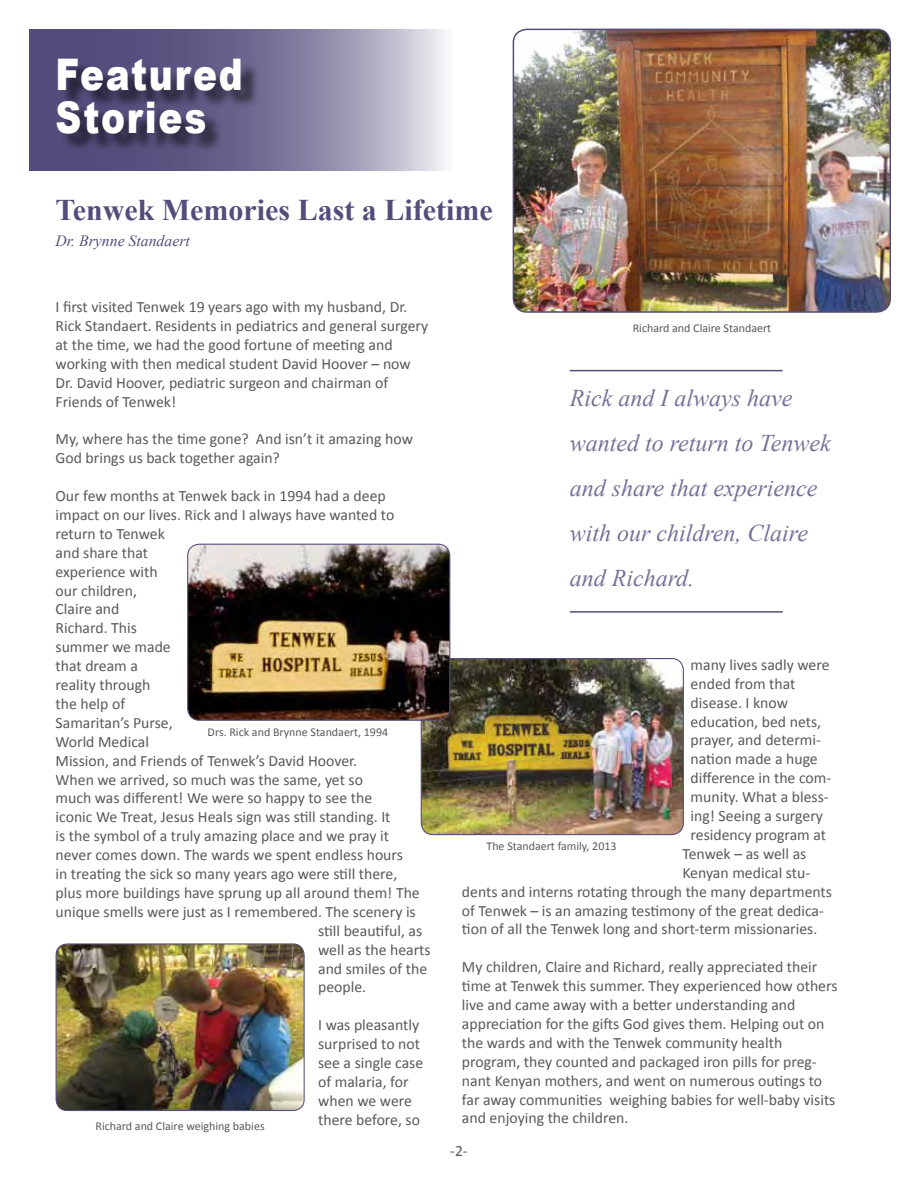
<style>
.page{position:relative;width:918px;height:1188px;background:#fff}
.page>*{position:absolute;margin:0;border:0;box-sizing:border-box;transform-origin:0 0}
.t1{font:900 43.5px/43.2px "Arial";letter-spacing:.05em;color:#fff;scale:.83 1}
.t2{font:700 30px "Times New Roman";color:#544d7c}
.t3{font:italic 24px/45px "Times New Roman";color:#767197}
.t4{font:15.75px/18.9px "Calibri";color:#58595b}
.t5{font:italic 15.75px "Times New Roman";color:#544d7c}
.t6{font:12px "Calibri";color:#58595b}
</style>
<div class="page">
<svg style="left:29px;top:29px;width:416px;height:141px;background:#8b86a6"></svg>
<div style="left:59px;top:61px;width:200px;height:92px;background:#000;opacity:.6"></div>
<img style="left:421px;top:659px;width:262px;height:176px">
<div style="left:421px;top:658px;width:263px;height:177px;border:1px solid #544d7c;border-radius:12px"></div>
<img style="left:513px;top:29px;width:376px;height:283px">
<div style="left:513px;top:29px;width:378px;height:284px;border:2px solid #544d7c;border-radius:14px"></div>
<img style="left:188px;top:544px;width:262px;height:176px">
<div style="left:187px;top:544px;width:263px;height:177px;border:1px solid #544d7c;border-radius:12px"></div>
<img style="left:56px;top:944px;width:248px;height:167px">
<div style="left:56px;top:943px;width:249px;height:168px;border:1px solid #544d7c;border-radius:11px"></div>
<hr style="left:570px;top:370px;width:213px;height:1px;background:#544d7c">
<hr style="left:570px;top:611px;width:213px;height:2px;background:#544d7c">
<h1 class="t1" style="left:56px;top:52px;width:227px">Featured<br>Stories</h1>
<h2 class="t2" style="left:56px;top:190px;width:439px">Tenwek Memories Last a Lifetime</h2>
<p class="t5" style="left:56px;top:230px;width:136px">Dr. Brynne Standaert</p>
<p class="t4" style="left:56px;top:297px;width:374px">I first visited Tenwek 19 years ago with my husband, Dr.<br>Rick Standaert. Residents in pediatrics and general surgery at the time, we had the good fortune of meeting and working with then medical student David Hoover – now Dr. David Hoover, pediatric surgeon and chairman of Friends of Tenwek!</p>
<p class="t4" style="left:56px;top:430px;width:359px">My, where has the time gone? And isn’t it amazing how<br>God brings us back together again?</p>
<p class="t4" style="left:56px;top:486px;width:332px">Our few months at Tenwek back in 1994 had a deep</p>
<p class="t4" style="left:56px;top:505px;width:340px">impact on our lives. Rick and I always have wanted to</p>
<p class="t4" style="left:56px;top:524px;width:111px">return to Tenwek</p>
<p class="t4" style="left:56px;top:543px;width:94px">and share that</p>
<p class="t4" style="left:56px;top:562px;width:104px">experience with</p>
<p class="t4" style="left:56px;top:581px;width:83px">our children,</p>
<p class="t4" style="left:56px;top:600px;width:65px">Claire and</p>
<p class="t4" style="left:56px;top:619px;width:83px">Richard. This</p>
<p class="t4" style="left:56px;top:638px;width:117px">summer we made</p>
<p class="t4" style="left:56px;top:657px;width:84px">that dream a</p>
<p class="t4" style="left:56px;top:675px;width:96px">reality through</p>
<p class="t4" style="left:56px;top:694px;width:71px">the help of</p>
<p class="t4" style="left:56px;top:713px;width:119px">Samaritan’s Purse,</p>
<p class="t4" style="left:56px;top:732px;width:95px">World Medical</p>
<p class="t4" style="left:56px;top:751px;width:303px">Mission, and Friends of Tenwek’s David Hoover.</p>
<p class="t4" style="left:56px;top:770px;width:309px">When we arrived, so much was the same, yet so</p>
<p class="t4" style="left:56px;top:789px;width:318px">much was different! We were so happy to see the</p>
<p class="t4" style="left:56px;top:808px;width:337px">iconic We Treat, Jesus Heals sign was still standing. It</p>
<p class="t4" style="left:56px;top:827px;width:335px">is the symbol of a truly amazing place and we pray it</p>
<p class="t4" style="left:56px;top:846px;width:349px">never comes down. The wards we spent endless hours</p>
<p class="t4" style="left:56px;top:864px;width:343px">in treating the sick so many years ago were still there,</p>
<p class="t4" style="left:56px;top:883px;width:366px">plus more buildings have sprung up all around them! The</p>
<p class="t4" style="left:56px;top:902px;width:362px">unique smells were just as I remembered. The scenery is</p>
<p class="t4" style="left:318px;top:921px;width:106px">still beautiful, as</p>
<p class="t4" style="left:318px;top:940px;width:114px">well as the hearts</p>
<p class="t4" style="left:318px;top:959px;width:111px">and smiles of the</p>
<p class="t4" style="left:318px;top:978px;width:50px">people.</p>
<p class="t4" style="left:318px;top:1016px;width:107px">I was pleasantly surprised to not see a single case of malaria, for when we were there before, so</p>
<p class="t6" style="left:208px;top:724px;width:182px">Drs. Rick and Brynne Standaert, 1994</p>
<p class="t6" style="left:96px;top:1118px;width:171px">Richard and Claire weighing babies</p>
<p class="t6" style="left:633px;top:320px;width:140px">Richard and Claire Standaert</p>
<h3 class="t3" style="left:570px;top:375px;width:262px">Rick and I always have wanted to return to Tenwek and share that experience with our children, Claire and Richard.</h3>
<p class="t4" style="left:691px;top:655px;width:140px">many lives sadly were</p>
<p class="t4" style="left:691px;top:674px;width:106px">ended from that</p>
<p class="t4" style="left:691px;top:693px;width:99px">disease. I know</p>
<p class="t4" style="left:691px;top:712px;width:132px">education, bed nets,</p>
<p class="t4" style="left:691px;top:731px;width:132px">prayer, and determi-</p>
<p class="t4" style="left:691px;top:750px;width:129px">nation made a huge</p>
<p class="t4" style="left:691px;top:769px;width:142px">difference in the com-</p>
<p class="t4" style="left:691px;top:788px;width:140px">munity. What a bless-</p>
<p class="t4" style="left:691px;top:806px;width:134px">ing! Seeing a surgery</p>
<p class="t4" style="left:691px;top:825px;width:137px">residency program at</p>
<p class="t4" style="left:682px;top:844px;width:126px">Tenwek – as well as</p>
<p class="t4" style="left:682px;top:863px;width:129px">Kenyan medical stu-</p>
<p class="t4" style="left:462px;top:882px;width:372px">dents and interns rotating through the many departments</p>
<p class="t4" style="left:462px;top:901px;width:364px">of Tenwek – is an amazing testimony of the great dedica-</p>
<p class="t4" style="left:462px;top:920px;width:357px">tion of all the Tenwek long and short-term missionaries.</p>
<p class="t4" style="left:462px;top:958px;width:377px">My children, Claire and Richard, really appreciated their time at Tenwek this summer. They experienced how others live and came away with a better understanding and appreciation for the gifts God gives them. Helping out on the wards and with the Tenwek community health program, they counted and packaged iron pills for preg&shy;nant Kenyan mothers, and went on numerous outings to far away communities weighing babies for well-baby visits and enjoying the children.</p>
<p class="t6" style="left:487px;top:838px;width:132px">The Standaert family, 2013</p>
<p class="t4" style="left:450px;top:1142px;width:19px">-2-</p>
</div>
